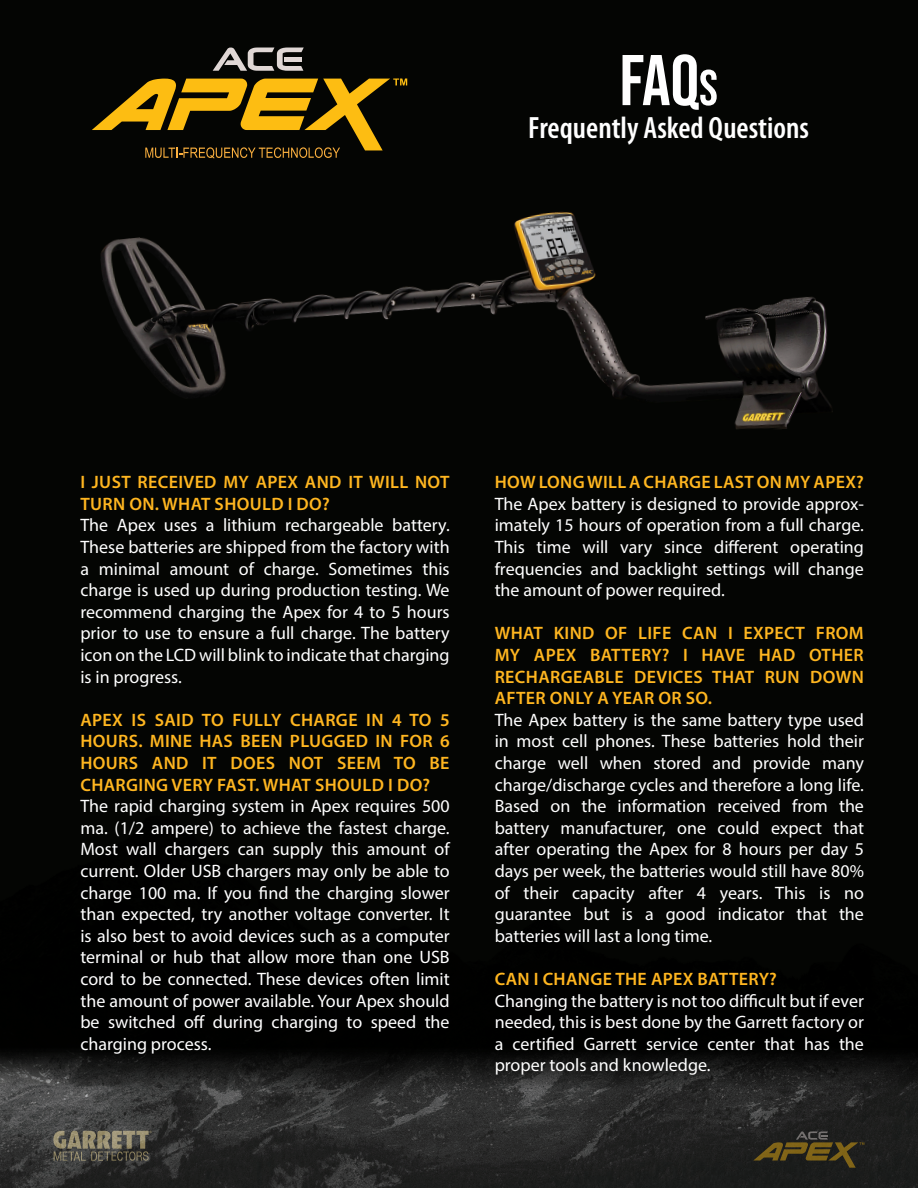
<style>
.page{position:relative;width:918px;height:1188px;background:#fff}
.page>*{position:absolute;margin:0;border:0;box-sizing:border-box;transform-origin:0 0}
.t1{font:71.55px "Bebas Neue";color:#fff}
.t2{font:600 condensed 30.9px "Myriad Pro";color:#fff}
.t3{font:18px/21.6px "Myriad Pro";color:#fff;text-align:justify}
.t4{font:600 18px/21.6px "Myriad Pro";letter-spacing:.02em;color:#ffb620;text-align:justify}
.s1{font-size:50.1px}
</style>
<div class="page">
<div style="left:0;top:0;width:918px;height:1117px;background:#040503"></div>
<img style="left:0;top:1053px;width:918px;height:135px">
<svg style="left:53px;top:1131px;width:99px;height:30px;background:#656152"></svg>
<svg style="left:753px;top:1131px;width:111px;height:37px;background:#3a331d"></svg>
<svg style="left:213px;top:48px;width:91px;height:23px"></svg>
<div style="left:284px;top:57px;width:17px;height:5px;background:#e0d7d5"></div>
<svg style="left:92px;top:79px;width:315px;height:80px"></svg>
<img style="left:101px;top:211px;width:732px;height:218px">
<p class="t1" style="left:620px;top:40px;width:100px">FAQ<span class="s1">s</span></p>
<p class="t2" style="left:528px;top:109px;width:282px">Frequently Asked Questions</p>
<p class="t4" style="left:80px;top:471px;width:371px">I JUST RECEIVED MY APEX AND IT WILL NOT<br>TURN ON. WHAT SHOULD I DO?</p>
<p class="t3" style="left:80px;top:514px;width:371px">The Apex uses a lithium rechargeable battery.<br>These batteries are shipped from the factory with a minimal amount of charge. Sometimes this charge is used up during production testing. We recommend charging the Apex for 4 to 5 hours prior to use to ensure a full charge. The battery icon on the LCD will blink to indicate that charging is in progress.</p>
<p class="t4" style="left:80px;top:709px;width:371px">APEX IS SAID TO FULLY CHARGE IN 4 TO 5<br>HOURS. MINE HAS BEEN PLUGGED IN FOR 6<br>HOURS AND IT DOES NOT SEEM TO BE CHARGING VERY FAST. WHAT SHOULD I DO?</p>
<p class="t3" style="left:80px;top:795px;width:371px">The rapid charging system in Apex requires 500 ma. (1/2 ampere) to achieve the fastest charge.<br>Most wall chargers can supply this amount of current. Older USB chargers may only be able to charge 100 ma. If you find the charging slower than expected, try another voltage converter. It is also best to avoid devices such as a computer terminal or hub that allow more than one USB cord to be connected. These devices often limit the amount of power available. Your Apex should be switched off during charging to speed the charging process.</p>
<p class="t4" style="left:495px;top:471px;width:371px">HOW LONG WILL A CHARGE LAST ON MY APEX?</p>
<p class="t3" style="left:495px;top:493px;width:371px">The Apex battery is designed to provide approx&shy;imately 15 hours of operation from a full charge.<br>This time will vary since different operating frequencies and backlight settings will change the amount of power required.</p>
<p class="t4" style="left:495px;top:622px;width:371px">WHAT KIND OF LIFE CAN I EXPECT FROM MY APEX BATTERY? I HAVE HAD OTHER RECHARGEABLE DEVICES THAT RUN DOWN AFTER ONLY A YEAR OR SO.</p>
<p class="t3" style="left:495px;top:709px;width:371px">The Apex battery is the same battery type used in most cell phones. These batteries hold their charge well when stored and provide many charge/discharge cycles and therefore a long life.<br>Based on the information received from the battery manufacturer, one could expect that after operating the Apex for 8 hours per day 5 days per week, the batteries would still have 80% of their capacity after 4 years. This is no guarantee but is a good indicator that the batteries will last a long time.</p>
<p class="t4" style="left:495px;top:968px;width:284px">CAN I CHANGE THE APEX BATTERY?</p>
<p class="t3" style="left:495px;top:990px;width:371px">Changing the battery is not too difficult but if ever needed, this is best done by the Garrett factory or a certified Garrett service center that has the proper tools and knowledge.</p>
</div>
